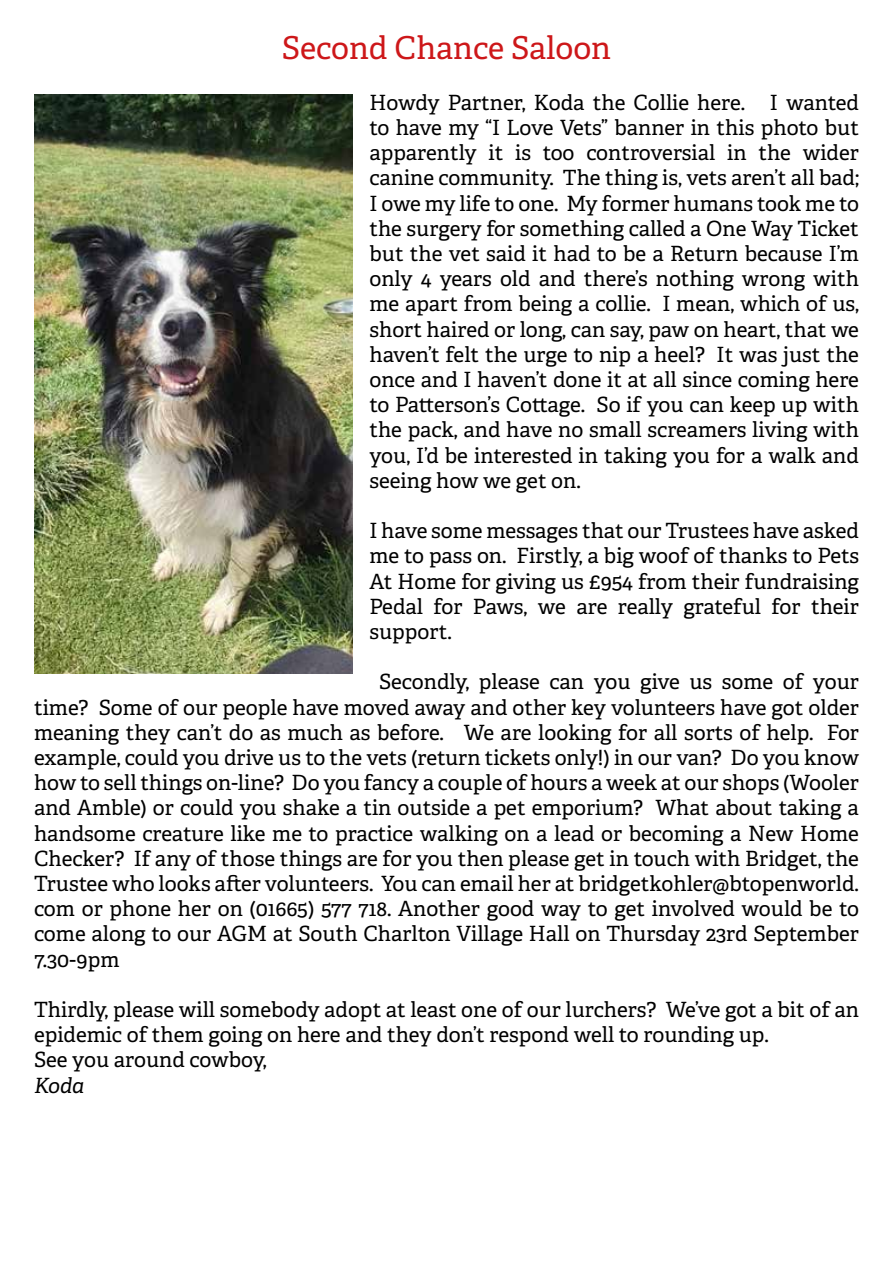
<style>
.page{position:relative;width:893px;height:1263px;background:#fff}
.page>*{position:absolute;margin:0;border:0;box-sizing:border-box;transform-origin:0 0}
.t1{font:31.5px "Adelle";color:#cd1719}
.t2{font:21px/25.2px "Adelle";color:#000;text-align:justify}
.t3{font:italic 21px "Adelle";color:#000}
</style>
<div class="page">
<img style="left:35px;top:94px;width:317px;height:579px">
<h1 class="t1" style="left:282px;top:25px;width:331px">Second Chance Saloon</h1>
<p class="t2" style="left:369px;top:89px;width:491px">Howdy Partner, Koda the Collie here. I wanted to have my “I Love Vets” banner in this photo but apparently it is too controversial in the wider canine community. The thing is, vets aren’t all bad; I owe my life to one. My former humans took me to the surgery for something called a One Way Ticket but the vet said it had to be a Return because I’m only 4 years old and there’s nothing wrong with me apart from being a collie. I mean, which of us, short haired or long, can say, paw on heart, that we haven’t felt the urge to nip a heel? It was just the once and I haven’t done it at all since coming here to Patterson’s Cottage. So if you can keep up with the pack, and have no small screamers living with you, I’d be interested in taking you for a walk and seeing how we get on.</p>
<p class="t2" style="left:369px;top:517px;width:491px">I have some messages that our Trustees have asked me to pass on. Firstly, a big woof of thanks to Pets At Home for giving us £954 from their fundraising Pedal for Paws, we are really grateful for their support.</p>
<p class="t2" style="left:34px;top:668px;width:826px;text-indent:345px">Secondly, please can you give us some of your time? Some of our people have moved away and other key volunteers have got older meaning they can’t do as much as before. We are looking for all sorts of help. For example, could you drive us to the vets (return tickets only!) in our van? Do you know how to sell things on-line? Do you fancy a couple of hours a week at our shops (Wooler and Amble) or could you shake a tin outside a pet emporium? What about taking a handsome creature like me to practice walking on a lead or becoming a New Home Checker? If any of those things are for you then please get in touch with Bridget, the Trustee who looks after volunteers. You can email her at bridgetkohler@btopenworld. com or phone her on (01665) 577 718. Another good way to get involved would be to come along to our AGM at South Charlton Village Hall on Thursday 23rd September 7.30-9pm</p>
<p class="t2" style="left:34px;top:996px;width:826px;text-align:left">Thirdly, please will somebody adopt at least one of our lurchers? We’ve got a bit of an epidemic of them going on here and they don’t respond well to rounding up.<br>See you around cowboy,</p>
<p class="t3" style="left:34px;top:1070px;width:52px">Koda</p>
</div>
